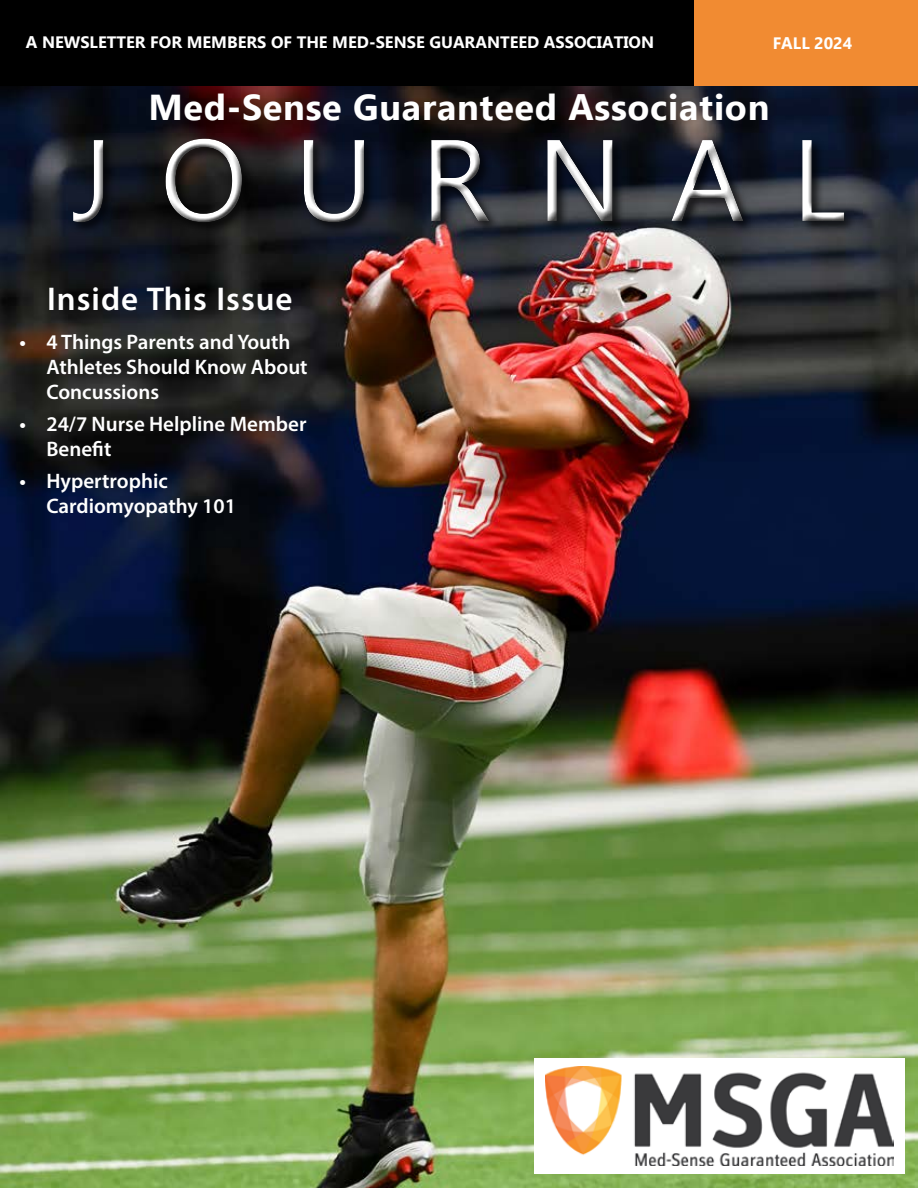
<style>
.page{position:relative;width:918px;height:1188px;background:#fff}
.page>*{position:absolute;margin:0;border:0;box-sizing:border-box;transform-origin:0 0}
.t1{font:115.5px "Ebrima";letter-spacing:.405em;color:#fff}
.t2{font:700 36px "Ebrima";letter-spacing:.02em;color:#fff}
.t3{font:600 33px "Myriad Pro";letter-spacing:.03em;color:#fff}
.t4{font:600 21px/25.2px "Myriad Pro";color:#fff}
.t5{font:700 16.5px "Ebrima";color:#fff}
</style>
<div class="page">
<img style="left:0;top:86px;width:918px;height:1102px">
<div style="left:534px;top:1058px;width:371px;height:116px;background:#fff"></div>
<img style="left:545px;top:1066px;width:348px;height:100px">
<div style="left:694px;top:0;width:224px;height:86px;background:#f18b32"></div>
<div style="left:0;top:0;width:694px;height:86px;background:#000"></div>
<div style="left:62px;top:128px;width:791px;height:101px;background:#fff;opacity:.75"></div>
<div style="left:64px;top:133px;width:792px;height:101px;background:#000;opacity:.75"></div>
<p class="t5" style="left:26px;top:29px;width:630px">A NEWSLETTER FOR MEMBERS OF THE MED-SENSE GUARANTEED ASSOCIATION</p>
<p class="t5" style="left:773px;top:30px;width:81px">FALL 2024</p>
<h2 class="t2" style="left:148px;top:78px;width:623px">Med-Sense Guaranteed Association</h2>
<h1 class="t1" style="left:72px;top:95px;width:776px">JOURNAL</h1>
<h3 class="t3" style="left:47px;top:278px;width:247px">Inside This Issue</h3>
<p class="t4" style="left:46px;top:328px;width:263px;text-indent:-27px">• 4 Things Parents and Youth<br>Athletes Should Know About<br>Concussions</p>
<p class="t4" style="left:46px;top:411px;width:262px;text-indent:-27px">• 24/7 Nurse Helpline Member<br>Benefit</p>
<p class="t4" style="left:46px;top:468px;width:191px;text-indent:-27px">• Hypertrophic<br>Cardiomyopathy 101</p>
</div>
